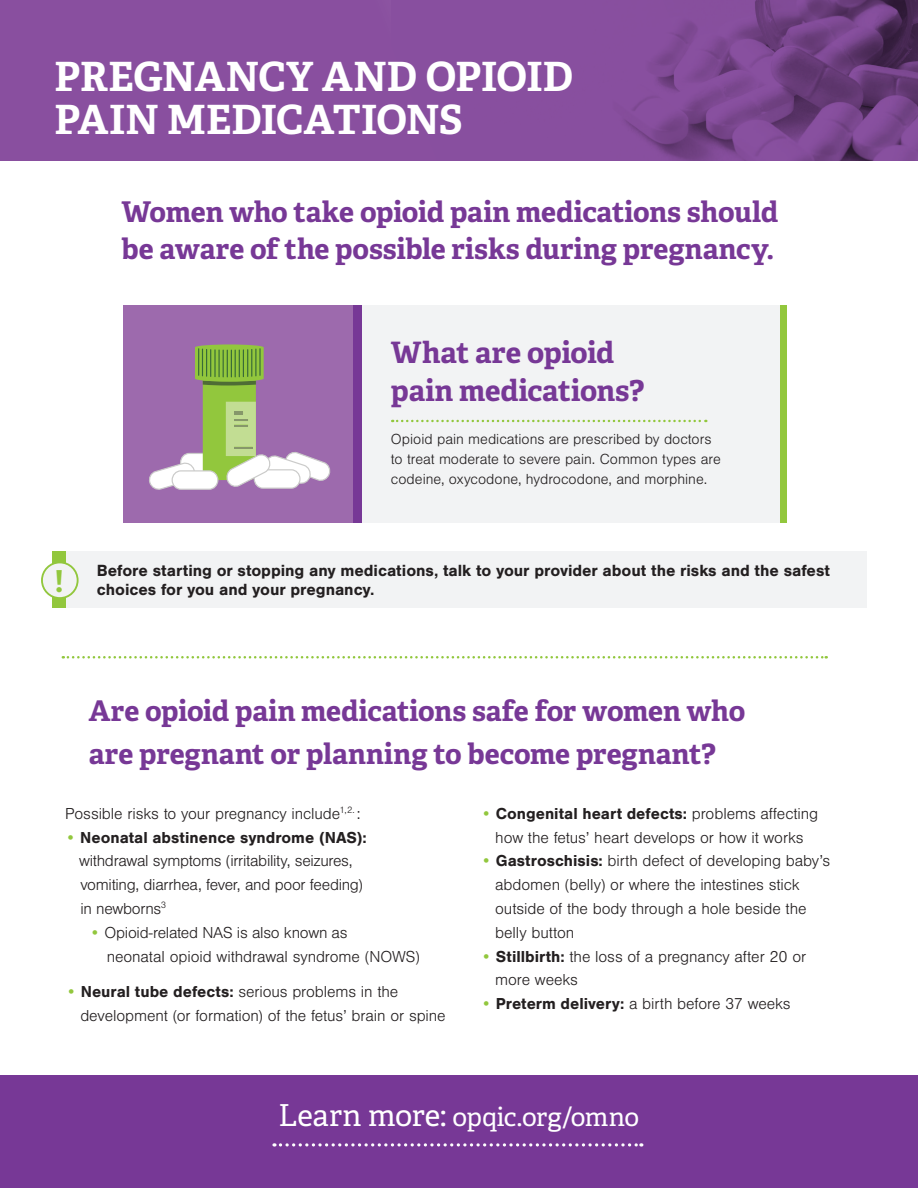
<style>
.page{position:relative;width:918px;height:1188px;background:#fff}
.page>*{position:absolute;margin:0;border:0;box-sizing:border-box;transform-origin:0 0}
.t1{font:700 40.35px "Adelle";letter-spacing:-.01em;color:#fff}
.t2{font:700 30.3px "Azo Sans";color:#92c73d}
.t3{font:700 29.55px/37.7px "Adelle";letter-spacing:-.015em;color:#773896}
.t4{font:700 28.5px/36.9px "Adelle";letter-spacing:-.005em;color:#773896}
.t5{font:25.95px "Adelle";letter-spacing:-.015em;color:#fff}
.t6{font:700 16.8px/18.5px "Nimbus San";letter-spacing:-.005em;color:#231f20}
.t7{font:300 16.5px/23.9px "Nimbus San";letter-spacing:-.005em;color:#231f20}
.t8{font:300 15.15px/19.6px "Nimbus San";color:#231f20}
.s1{color:#92c73d}
.s2{font-weight:700}
.s3{font-size:30.3px}
</style>
<div class="page">
<svg style="left:0;top:0;width:918px;height:161px;background:#824b98"></svg>
<div style="left:0;top:1076px;width:918px;height:112px;background:#773896"></div>
<div style="left:779px;top:305px;width:8px;height:218px;background:#92c73d"></div>
<div style="left:56px;top:551px;width:811px;height:56px;background:#f2f3f4"></div>
<div style="left:53px;top:551px;width:13px;height:56px;background:#92c73d"></div>
<div style="left:41px;top:562px;width:38px;height:37px;border:3px solid #92c73d;border-radius:50%"></div>
<div style="left:43px;top:563px;width:34px;height:34px;background:#f2f3f4;border-radius:50%"></div>
<div style="left:360px;top:305px;width:420px;height:218px;background:#f2f3f4"></div>
<svg style="left:392px;top:420px;width:314px;height:2px"></svg>
<div style="left:123px;top:305px;width:231px;height:218px;background:#9d6aad"></div>
<div style="left:354px;top:305px;width:8px;height:218px;background:#773896"></div>
<div style="left:181px;top:453px;width:45px;height:19px;background:#fff;border-radius:9px"></div>
<div style="left:180px;top:453px;width:47px;height:19px;border:1px solid #cbcbca;border-radius:9px"></div>
<svg style="left:149px;top:462px;width:46px;height:28px"></svg>
<div style="left:203px;top:375px;width:53px;height:105px;background:#92c73d;border-radius:6px"></div>
<svg style="left:195px;top:344px;width:69px;height:42px;background:#7eaa42"></svg>
<hr style="left:259px;top:348px;width:2px;height:28px;background:#386a37">
<div style="left:172px;top:471px;width:46px;height:18px;background:#fff;border-radius:9px"></div>
<div style="left:172px;top:470px;width:46px;height:20px;border:1px solid #cbcbca;border-radius:9px"></div>
<div style="left:254px;top:469px;width:47px;height:20px;border:1px solid #cbcbca;border-radius:9px"></div>
<svg style="left:226px;top:402px;width:105px;height:86px"></svg>
<svg style="left:63px;top:656px;width:764px;height:3px"></svg>
<svg style="left:274px;top:1143px;width:368px;height:4px"></svg>
<p class="t1" style="left:54px;top:51px;width:520px">PREGNANCY AND OPIOID</p>
<p class="t1" style="left:54px;top:94px;width:410px">PAIN MEDICATIONS</p>
<p class="t4" style="left:121px;top:193px;width:658px">Women who take opioid pain medications should be aware of the possible risks during pregnancy.</p>
<p class="t3" style="left:391px;top:334px;width:255px">What are opioid pain medications?</p>
<p class="t8" style="left:391px;top:430px;width:331px">Opioid pain medications are prescribed by doctors to treat moderate to severe pain. Common types are codeine, oxycodone, hydrocodone, and morphine.</p>
<p class="t2" style="left:55px;top:561px;width:10px">!</p>
<p class="t6" style="left:97px;top:562px;width:735px">Before starting or stopping any medications, talk to your provider about the risks and the safest choices for you and your pregnancy.</p>
<p class="t4" style="left:89px;top:692px;width:658px">Are opioid pain medications safe for women who</p>
<p class="t4" style="left:89px;top:736px;width:629px">are pregnant or planning to become pregnant?</p>
<p class="t7" style="left:65px;top:802px;width:297px">Possible risks to your pregnancy include<sup>1,2.</sup> :</p>
<p class="t7" style="left:65px;top:826px;width:303px;text-align:center"><span class="s1">•</span> <span class="s2">Neonatal abstinence syndrome (NAS): </span>withdrawal symptoms (irritability, seizures,</p>
<p class="t7" style="left:80px;top:873px;width:284px">vomiting, diarrhea, fever, and poor feeding) in newborns<sup>3</sup></p>
<p class="t7" style="left:90px;top:921px;width:259px"><span class="s1">•</span> Opioid-related NAS is also known as</p>
<p class="t7" style="left:107px;top:945px;width:315px">neonatal opioid withdrawal syndrome (NOWS)</p>
<p class="t7" style="left:80px;top:980px;width:367px;text-indent:-15px"><span class="s1">•</span> <span class="s2">Neural tube defects:</span> serious problems in the development (or formation) of the fetus’ brain or spine</p>
<p class="t7" style="left:481px;top:802px;width:339px;text-align:center"><span class="s1">•</span> <span class="s2">Congenital heart defects:</span> problems affecting how the fetus’ heart develops or how it works</p>
<p class="t7" style="left:495px;top:849px;width:336px;text-indent:-14px"><span class="s1">•</span> <span class="s2">Gastroschisis:</span> birth defect of developing baby’s abdomen (belly) or where the intestines stick outside of the body through a hole beside the belly button</p>
<p class="t7" style="left:495px;top:945px;width:312px;text-indent:-14px"><span class="s1">•</span> <span class="s2">Stillbirth:</span> the loss of a pregnancy after 20 or more weeks</p>
<p class="t7" style="left:481px;top:992px;width:311px"><span class="s1">•</span> <span class="s2">Preterm delivery:</span> a birth before 37 weeks</p>
<p class="t5" style="left:279px;top:1101px;width:362px"><span class="s3">Learn more:</span> opqic.org/omno</p>
</div>
